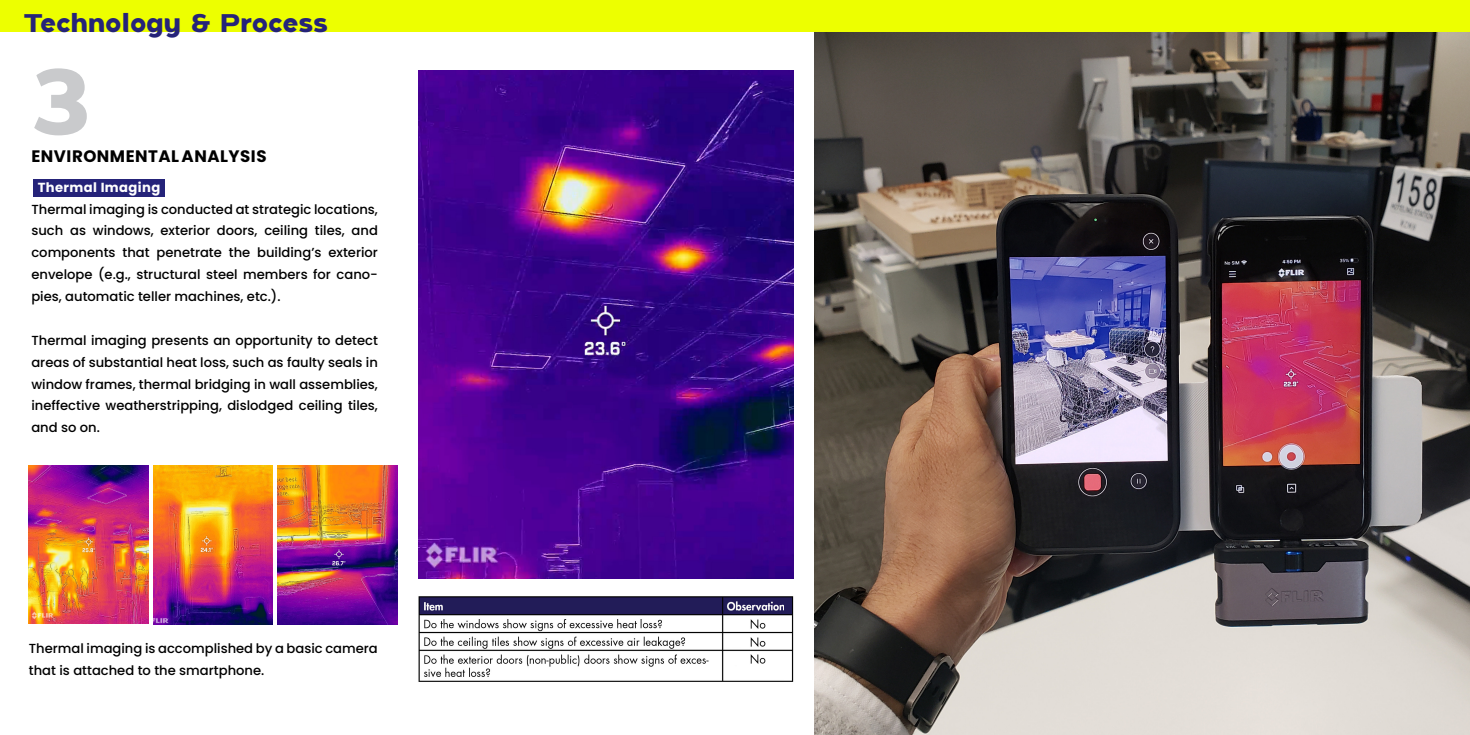
<style>
.page{position:relative;width:1470px;height:735px;background:#fff}
.page>*{position:absolute;margin:0;border:0;box-sizing:border-box;transform-origin:0 0}
.t1{font:900 90.12px "Holgada";color:#c9cacc}
.t2{font:900 24.85px "Holgada";letter-spacing:.02em;color:#252379}
.t3{font:700 16.62px "Poppins";letter-spacing:.03em;color:#000}
.t4{font:500 13.12px/21.9px "Poppins";color:#000;text-align:justify}
.t5{font:700 13.12px "Poppins";letter-spacing:.03em;color:#fff}
</style>
<div class="page">
<img style="left:815px;top:32px;width:655px;height:703px">
<img style="left:29px;top:466px;width:119px;height:158px">
<img style="left:153px;top:466px;width:120px;height:158px">
<img style="left:278px;top:466px;width:119px;height:158px">
<div style="left:33px;top:179px;width:131px;height:17px;background:#252379"></div>
<img style="left:418px;top:596px;width:367px;height:86px">
<img style="left:785px;top:596px;width:9px;height:86px">
<img style="left:418px;top:70px;width:375px;height:508px">
<img style="left:749px;top:619px;width:17px;height:11px">
<img style="left:749px;top:636px;width:17px;height:12px">
<img style="left:749px;top:654px;width:17px;height:12px">
<div style="left:726px;top:619px;width:19px;height:11px;background:#fff"></div>
<div style="left:726px;top:635px;width:19px;height:12px;background:#fff"></div>
<div style="left:726px;top:653px;width:19px;height:12px;background:#fff"></div>
<div style="left:0;top:0;width:1470px;height:32px;background:#edff00"></div>
<h2 class="t2" style="left:24px;top:5px;width:305px">Technology &amp; Process</h2>
<h1 class="t1" style="left:32px;top:35px;width:61px">3</h1>
<p class="t3" style="left:32px;top:146px;width:237px">ENVIRONMENTAL ANALYSIS</p>
<p class="t5" style="left:38px;top:179px;width:124px">Thermal Imaging</p>
<p class="t4" style="left:31px;top:198px;width:348px">Thermal imaging is conducted at strategic locations, such as windows, exterior doors, ceiling tiles, and components that penetrate the building’s exterior envelope (e.g., structural steel members for cano&shy;pies, automatic teller machines, etc.).</p>
<p class="t4" style="left:31px;top:329px;width:348px">Thermal imaging presents an opportunity to detect areas of substantial heat loss, such as faulty seals in window frames, thermal bridging in wall assemblies, ineffective weatherstripping, dislodged ceiling tiles, and so on.</p>
<p class="t4" style="left:29px;top:638px;width:351px">Thermal imaging is accomplished by a basic camera that is attached to the smartphone.</p>
</div>
